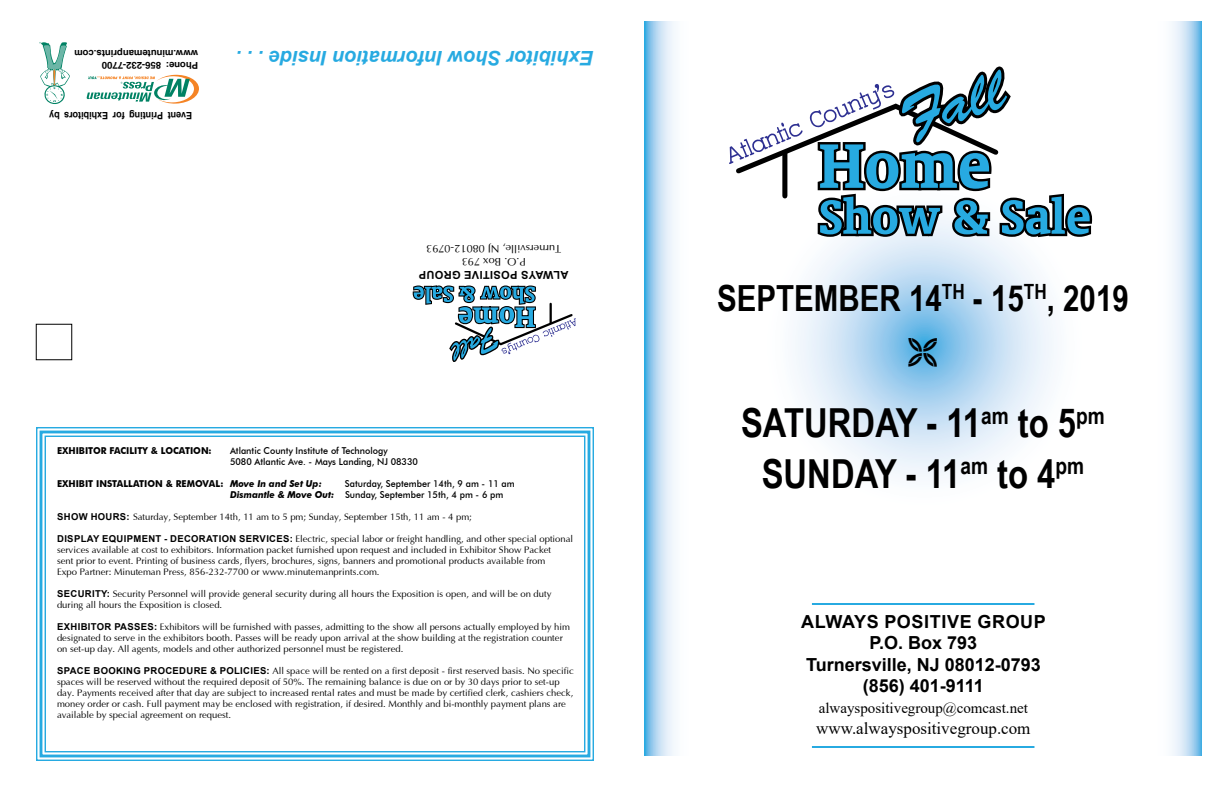
<style>
.page{position:relative;width:1224px;height:792px;background:#fff}
.page>*{position:absolute;margin:0;border:0;box-sizing:border-box;transform-origin:0 0}
.t1{font:700 40px "Arial Narrow";color:#000}
.t2{font:700 36px "Arial Narrow";color:#000}
.t3{font:italic 700 20px "Arial";color:#27aae1}
.t4{font:700 18px "Arial";color:#000}
.t5{font:700 18px "Arial";letter-spacing:.035em;color:#000}
.t6{font:17px "Times New Roman";color:#000}
.t7{font:15px "Times New Roman";color:#000}
.t8{font:11px "Optima";color:#000}
.t9{font:700 11px "Arial";letter-spacing:.035em;color:#000}
.t10{font:700 10px "AG Helvetica";color:#000;scale:.9 1}
.t11{font:9.5px/11px "Optima";color:#000}
.t12{font:500 9.5px "Futura BT";color:#000;scale:.95 1}
.t13{font:700 9.5px "Futura BT";color:#000;scale:.95 1}
.t14{font:700 9.5px "AG Helvetica";color:#000}
.s1{font-style:italic}
.s2{font-weight:700;font-style:italic}
.s3{font-family:"Arial";font-weight:700}
</style>
<div class="page">
<svg style="left:36px;top:427px;width:558px;height:334px"></svg>
<div style="left:40px;top:431px;width:550px;height:326px;border:3px solid #27aae1"></div>
<svg style="left:795px;top:247px;width:259px;height:230px"></svg>
<svg style="left:644px;top:22px;width:31px;height:734px"></svg>
<svg style="left:1172px;top:22px;width:30px;height:734px"></svg>
<hr style="left:812px;top:603px;width:222px;height:2px;background:#27aae1">
<hr style="left:812px;top:746px;width:222px;height:2px;background:#27aae1">
<svg style="left:39px;top:42px;width:31px;height:62px"></svg>
<svg style="left:87px;top:74px;width:112px;height:30px"></svg>
<svg style="left:729px;top:66px;width:364px;height:181px"></svg>
<svg style="left:412px;top:285px;width:164px;height:77px"></svg>
<svg style="left:909px;top:338px;width:28px;height:29px"></svg>
<p class="t14" style="left:198px;top:59px;width:125px;rotate:-180deg">www.minutemanprints.com</p>
<p class="t14" style="left:198px;top:70px;width:98px;rotate:-180deg">Phone: 856-232-7700</p>
<p class="t10" style="left:192px;top:121px;width:160px;rotate:-180deg">Event Printing for Exhibitors by</p>
<p class="t3" style="left:594px;top:71px;width:359px;rotate:-180deg">Exhibitor Show Information Inside . . .</p>
<p class="t8" style="left:561px;top:254px;width:137px;rotate:-180deg">Turnersville, NJ 08012-0793</p>
<p class="t8" style="left:526px;top:267px;width:65px;rotate:-180deg">P.O. Box 793</p>
<p class="t9" style="left:568px;top:283px;width:151px;rotate:-180deg">ALWAYS POSITIVE GROUP</p>
<p class="t13" style="left:57px;top:445px;width:164px">EXHIBITOR FACILITY &amp; LOCATION:</p>
<p class="t12" style="left:230px;top:445px;width:167px">Atlantic County Institute of Technology</p>
<p class="t12" style="left:230px;top:456px;width:199px">5080 Atlantic Ave. - Mays Landing, NJ 08330</p>
<p class="t13" style="left:57px;top:478px;width:280px">EXHIBIT INSTALLATION &amp; REMOVAL: <span class="s1">Move In and Set Up:</span></p>
<p class="t12" style="left:345px;top:478px;width:180px">Saturday, September 14th, 9 am - 11 am</p>
<p class="t12" style="left:230px;top:489px;width:289px"><span class="s2">Dismantle &amp; Move Out:</span> Sunday, September 15th, 4 pm - 6 pm</p>
<p class="t11" style="left:57px;top:511px;width:416px"><span class="s3">SHOW HOURS:</span> Saturday, September 14th, 11 am to 5 pm; Sunday, September 15th, 11 am - 4 pm;</p>
<p class="t11" style="left:57px;top:533px;width:518px"><span class="s3">DISPLAY EQUIPMENT - DECORATION SERVICES:</span> Electric, special labor or freight handling, and other special optional services available at cost to exhibitors. Information packet furnished upon request and included in Exhibitor Show Packet<br>sent prior to event. Printing of business cards, flyers, brochures, signs, banners and promotional products available from<br>Expo Partner: Minuteman Press, 856-232-7700 or www.minutemanprints.com.</p>
<p class="t11" style="left:57px;top:588px;width:496px"><span class="s3">SECURITY:</span> Security Personnel will provide general security during all hours the Exposition is open, and will be on duty during all hours the Exposition is closed.</p>
<p class="t11" style="left:57px;top:621px;width:515px"><span class="s3">EXHIBITOR PASSES:</span> Exhibitors will be furnished with passes, admitting to the show all persons actually employed by him designated to serve in the exhibitors booth. Passes will be ready upon arrival at the show building at the registration counter on set-up day. All agents, models and other authorized personnel must be registered.</p>
<p class="t11" style="left:57px;top:665px;width:518px"><span class="s3">SPACE BOOKING PROCEDURE &amp; POLICIES:</span> All space will be rented on a first deposit - first reserved basis. No specific spaces will be reserved without the required deposit of 50%. The remaining balance is due on or by 30 days prior to set-up day. Payments received after that day are subject to increased rental rates and must be made by certified clerk, cashiers check, money order or cash. Full payment may be enclosed with registration, if desired. Monthly and bi-monthly payment plans are available by special agreement on request.</p>
<p class="t2" style="left:717px;top:272px;width:413px">SEPTEMBER 14<sup>TH</sup> - 15<sup>TH</sup>, 2019</p>
<p class="t1" style="left:741px;top:393px;width:365px">SATURDAY - 11<sup>am</sup> to 5<sup>pm</sup></p>
<p class="t1" style="left:762px;top:443px;width:324px">SUNDAY - 11<sup>am</sup> to 4<sup>pm</sup></p>
<p class="t5" style="left:801px;top:609px;width:246px">ALWAYS POSITIVE GROUP</p>
<p class="t4" style="left:870px;top:630px;width:109px">P.O. Box 793</p>
<p class="t4" style="left:806px;top:652px;width:236px">Turnersville, NJ 08012-0793</p>
<p class="t4" style="left:863px;top:673px;width:123px">(856) 401-9111</p>
<p class="t7" style="left:819px;top:698px;width:211px">alwayspositivegroup@comcast.net</p>
<p class="t6" style="left:816px;top:716px;width:216px">www.alwayspositivegroup.com</p>
</div>
